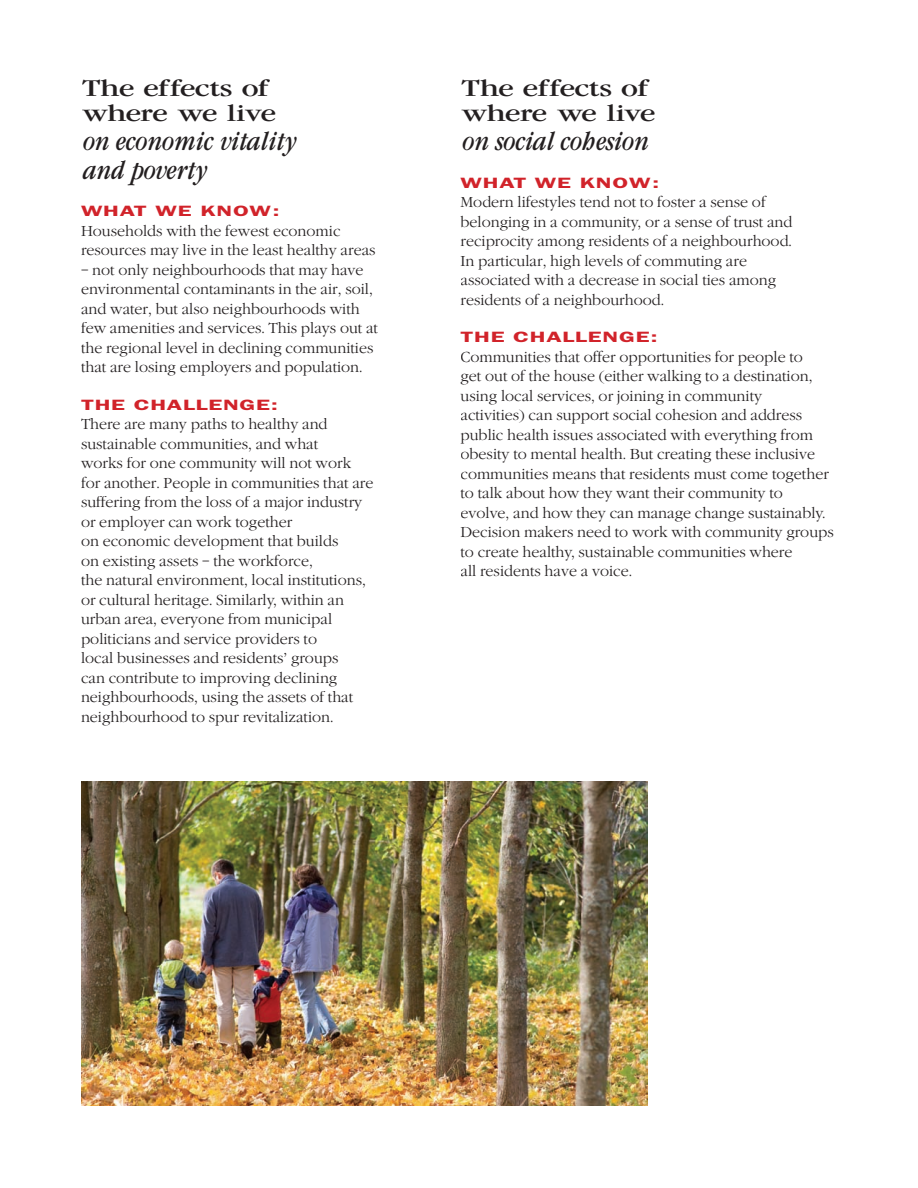
<style>
.page{position:relative;width:918px;height:1188px;background:#fff}
.page>*{position:absolute;margin:0;border:0;box-sizing:border-box;transform-origin:0 0}
.t1{font:italic 24px/28.8px "Garamond Cond";letter-spacing:-.02em;color:#231f20}
.t2{font:21px/25.2px "Garamond Cond";letter-spacing:-.055em;color:#231f20;scale:1.6 1}
.t3{font:15px/19.5px "Garamond Lit ITC";color:#231f20}
.t4{font:600 15px "Franklin Gothic";letter-spacing:.03em;color:#d1232a;scale:1.6 1}
</style>
<div class="page">
<img style="left:81px;top:782px;width:566px;height:324px">
<h2 class="t2" style="left:81px;top:76px;width:124px">The effects of where we live</h2>
<h1 class="t1" style="left:81px;top:127px;width:215px">on economic vitality and poverty</h1>
<p class="t4" style="left:81px;top:202px;width:126px">WHAT WE KNOW:</p>
<p class="t3" style="left:81px;top:221px;width:296px">Households with the fewest economic resources may live in the least healthy areas</p>
<p class="t3" style="left:81px;top:260px;width:299px">– not only neighbourhoods that may have environmental contaminants in the air, soil, and water, but also neighbourhoods with few amenities and services. This plays out at the regional level in declining communities that are losing employers and population.</p>
<p class="t4" style="left:81px;top:396px;width:125px">THE CHALLENGE:</p>
<p class="t3" style="left:81px;top:415px;width:294px">There are many paths to healthy and sustainable communities, and what<br>works for one community will not work for another. People in communities that are suffering from the loss of a major industry or employer can work together<br>on economic development that builds<br>on existing assets – the workforce,<br>the natural environment, local institutions, or cultural heritage. Similarly, within an urban area, everyone from municipal politicians and service providers to<br>local businesses and residents’ groups<br>can contribute to improving declining neighbourhoods, using the assets of that neighbourhood to spur revitalization.</p>
<h2 class="t2" style="left:460px;top:76px;width:124px">The effects of where we live</h2>
<h1 class="t1" style="left:460px;top:127px;width:188px">on social cohesion</h1>
<p class="t4" style="left:460px;top:174px;width:126px">WHAT WE KNOW:</p>
<p class="t3" style="left:460px;top:193px;width:334px">Modern lifestyles tend not to foster a sense of belonging in a community, or a sense of trust and reciprocity among residents of a neighbourhood.<br>In particular, high levels of commuting are associated with a decrease in social ties among residents of a neighbourhood.</p>
<p class="t4" style="left:460px;top:328px;width:125px">THE CHALLENGE:</p>
<p class="t3" style="left:460px;top:347px;width:375px">Communities that offer opportunities for people to<br>get out of the house (either walking to a destination, using local services, or joining in community<br>activities) can support social cohesion and address public health issues associated with everything from obesity to mental health. But creating these inclusive communities means that residents must come together to talk about how they want their community to evolve, and how they can manage change sustainably.<br>Decision makers need to work with community groups to create healthy, sustainable communities where<br>all residents have a voice.</p>
</div>
